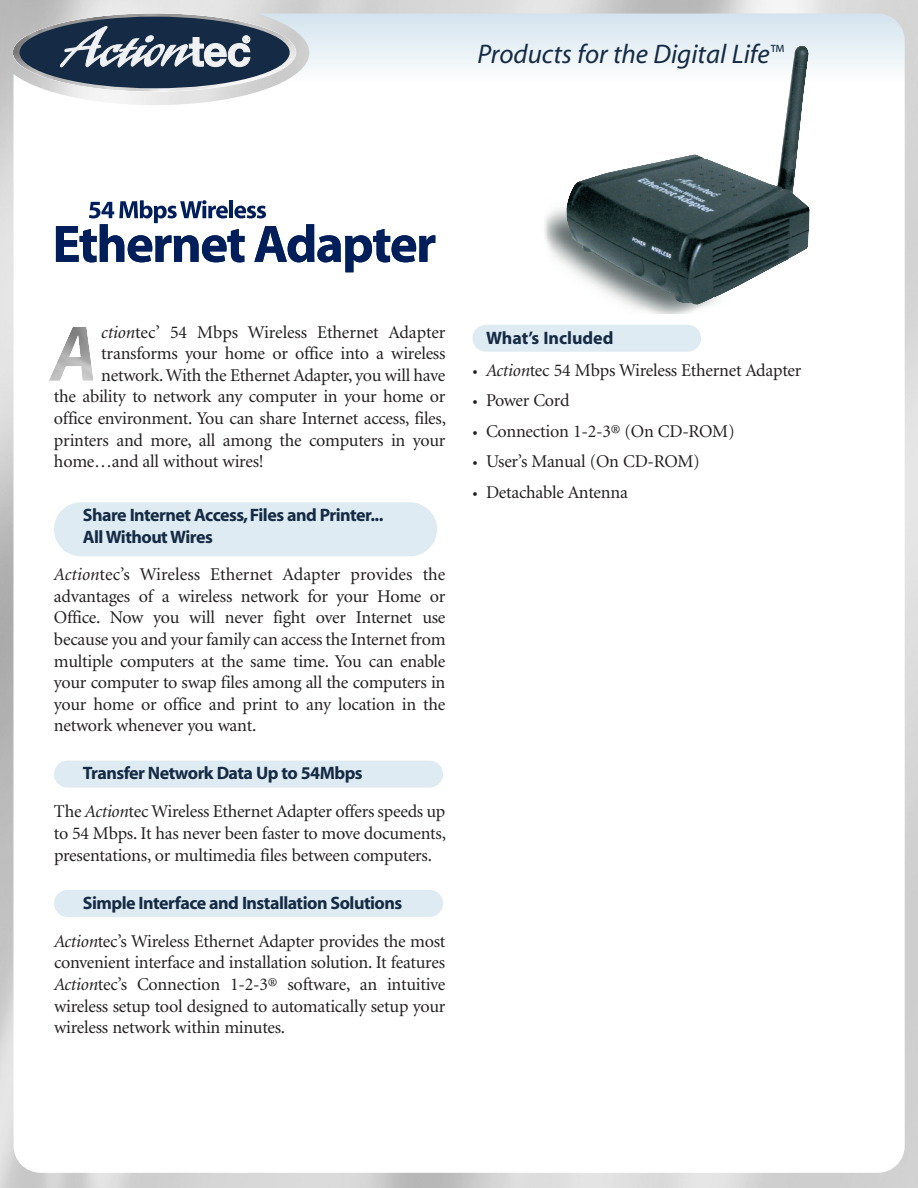
<style>
.page{position:relative;width:918px;height:1188px;background:#fff}
.page>*{position:absolute;margin:0;border:0;box-sizing:border-box;transform-origin:0 0}
.t1{font:27px "Adobe Corp ID Myriad Rg It";color:#152a44}
.t2{font:18px/21.6px "Adobe Corp ID Minion Rg";letter-spacing:-.015em;color:#231f20;text-align:justify}
.t3{font:18px/21.6px "Adobe Corp ID Myriad Bd";letter-spacing:-.03em;color:#152a44}
.t4{font:18px "Adobe Corp ID Myriad Bd";color:#152a44}
.s1{font-family:"Adobe Corp ID Minion Rg It"}
</style>
<div class="page">
<img style="left:0;top:0;width:918px;height:1188px">
<img style="left:13px;top:13px;width:283px;height:79px;border-radius:50%">
<div style="left:20px;top:17px;width:270px;height:71px;background:#152a44;border-radius:50%"></div>
<svg style="left:60px;top:26px;width:190px;height:41px"></svg>
<img style="left:49px;top:327px;width:45px;height:54px">
<h1 class="t1" style="left:478px;top:40px;width:308px">Products for the Digital Life<sup>™</sup></h1>
<p class="t2" style="left:101px;top:322px;width:346px"><span class="s1">ction</span>tec’ 54 Mbps Wireless Ethernet Adapter</p>
<p class="t2" style="left:101px;top:343px;width:346px">transforms your home or office into a wireless</p>
<p class="t2" style="left:101px;top:365px;width:346px">network.With the Ethernet Adapter, you will have</p>
<p class="t2" style="left:54px;top:386px;width:393px">the ability to network any computer in your home or</p>
<p class="t2" style="left:54px;top:408px;width:394px">office environment. You can share Internet access, files,</p>
<p class="t2" style="left:54px;top:430px;width:393px">printers and more, all among the computers in your</p>
<p class="t2" style="left:54px;top:451px;width:211px">home…and all without wires!</p>
<p class="t3" style="left:83px;top:505px;width:302px">Share Internet Access,Files and Printer...<br>All Without Wires</p>
<p class="t2" style="left:54px;top:564px;width:393px"><span class="s1">Action</span>tec’s Wireless Ethernet Adapter provides the advantages of a wireless network for your Home or Office. Now you will never fight over Internet use because you and your family can access the Internet from multiple computers at the same time. You can enable your computer to swap files among all the computers in your home or office and print to any location in the network whenever you want.</p>
<p class="t3" style="left:83px;top:763px;width:281px">Transfer Network Data Up to 54Mbps</p>
<p class="t2" style="left:54px;top:802px;width:394px">The <span class="s1">Action</span>tec Wireless Ethernet Adapter offers speeds up to 54 Mbps. It has never been faster to move documents, presentations, or multimedia files between computers.</p>
<p class="t3" style="left:83px;top:892px;width:321px">Simple Interface and Installation Solutions</p>
<p class="t2" style="left:54px;top:931px;width:393px"><span class="s1">Action</span>tec’s Wireless Ethernet Adapter provides the most convenient interface and installation solution. It features <span class="s1">Action</span>tec’s Connection 1-2-3® software, an intuitive wireless setup tool designed to automatically setup your wireless network within minutes.</p>
<p class="t4" style="left:486px;top:328px;width:129px">What’s Included</p>
<p class="t2" style="left:473px;top:360px;width:330px">• <span class="s1">Action</span>tec 54 Mbps Wireless Ethernet Adapter</p>
<p class="t2" style="left:473px;top:390px;width:99px">• Power Cord</p>
<p class="t2" style="left:473px;top:421px;width:264px">• Connection 1-2-3® (On CD-ROM)</p>
<p class="t2" style="left:473px;top:451px;width:229px">• User’s Manual (On CD-ROM)</p>
<p class="t2" style="left:473px;top:482px;width:157px">• Detachable Antenna</p>
</div>
